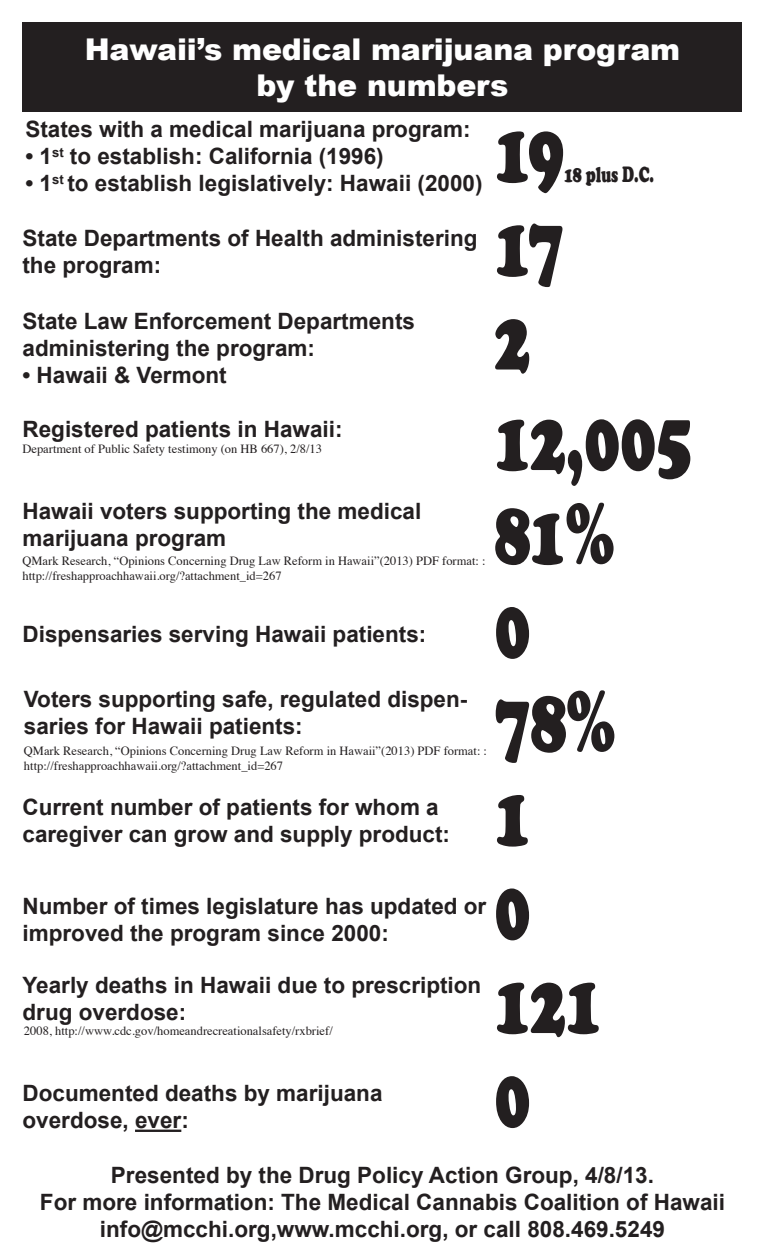
<style>
.page{position:relative;width:765px;height:1260px;background:#fff}
.page>*{position:absolute;margin:0;border:0;box-sizing:border-box;transform-origin:0 0}
.t1{font:900 90px "Cooper";letter-spacing:-.005em;color:#231f20;scale:.67 1}
.t2{font:900 30px "Arial";letter-spacing:-.005em;color:#fff}
.t3{font:700 22.5px/27px "Arial";color:#231f20}
.t4{font:900 22.5px "Cooper";color:#231f20;scale:.67 1}
.t5{font:12.5px/15px "Times";color:#231f20}
</style>
<div class="page">
<div style="left:22px;top:22px;width:720px;height:90px;background:#231f20"></div>
<hr style="left:135px;top:1130px;width:46px;height:2px;background:#231f20">
<p class="t2" style="left:85px;top:28px;width:597px">Hawaii’s medical marijuana program</p>
<p class="t2" style="left:256px;top:64px;width:254px">by the numbers</p>
<p class="t3" style="left:25px;top:116px;width:447px">States with a medical marijuana program:</p>
<p class="t3" style="left:25px;top:143px;width:360px">• 1<sup>st</sup> to establish: California (1996)</p>
<p class="t3" style="left:25px;top:170px;width:459px">• 1<sup>st</sup> to establish legislatively: Hawaii (2000)</p>
<p class="t3" style="left:22px;top:225px;width:457px">State Departments of Health administering the program:</p>
<p class="t3" style="left:22px;top:308px;width:394px">State Law Enforcement Departments</p>
<p class="t3" style="left:22px;top:335px;width:294px">administering the program:</p>
<p class="t3" style="left:22px;top:362px;width:206px">• Hawaii &amp; Vermont</p>
<p class="t1" style="left:495px;top:99px;width:105px">19</p>
<p class="t4" style="left:564px;top:161px;width:136px">18 plus D.C.</p>
<p class="t1" style="left:495px;top:193px;width:105px">17</p>
<p class="t1" style="left:495px;top:287px;width:55px">2</p>
<p class="t3" style="left:22px;top:416px;width:322px">Registered patients in Hawaii:</p>
<p class="t5" style="left:22px;top:440px;width:301px">Department of Public Safety testimony (on HB 667), 2/8/13</p>
<p class="t3" style="left:22px;top:498px;width:400px">Hawaii voters supporting the medical</p>
<p class="t3" style="left:22px;top:525px;width:205px">marijuana program</p>
<p class="t5" style="left:22px;top:552px;width:465px">QMark Research, “Opinions Concerning Drug Law Reform in Hawaii”(2013) PDF format: : http://freshapproachhawaii.org/?attachment_id=267</p>
<p class="t3" style="left:22px;top:622px;width:405px">Dispensaries serving Hawaii patients:</p>
<p class="t1" style="left:495px;top:387px;width:296px">12,005</p>
<p class="t1" style="left:495px;top:481px;width:180px">81%</p>
<p class="t1" style="left:495px;top:575px;width:55px">0</p>
<p class="t3" style="left:24px;top:686px;width:445px">Voters supporting safe, regulated dispen&shy;saries for Hawaii patients:</p>
<p class="t5" style="left:24px;top:742px;width:465px">QMark Research, “Opinions Concerning Drug Law Reform in Hawaii”(2013) PDF format: : http://freshapproachhawaii.org/?attachment_id=267</p>
<p class="t3" style="left:22px;top:794px;width:429px">Current number of patients for whom a caregiver can grow and supply product:</p>
<p class="t1" style="left:495px;top:669px;width:182px">78%</p>
<p class="t1" style="left:495px;top:763px;width:55px">1</p>
<p class="t3" style="left:22px;top:893px;width:465px">Number of times legislature has updated or improved the program since 2000:</p>
<p class="t1" style="left:495px;top:857px;width:55px">0</p>
<p class="t3" style="left:22px;top:973px;width:460px">Yearly deaths in Hawaii due to prescription drug overdose:</p>
<p class="t5" style="left:24px;top:1022px;width:310px">2008, http://www.cdc.gov/homeandrecreationalsafety/rxbrief/</p>
<p class="t1" style="left:495px;top:950px;width:161px">121</p>
<p class="t3" style="left:22px;top:1081px;width:362px">Documented deaths by marijuana</p>
<p class="t3" style="left:22px;top:1108px;width:168px">overdose, ever:</p>
<p class="t1" style="left:495px;top:1044px;width:55px">0</p>
<p class="t3" style="left:111px;top:1162px;width:545px">Presented by the Drug Policy Action Group, 4/8/13.</p>
<p class="t3" style="left:40px;top:1189px;width:687px">For more information: The Medical Cannabis Coalition of Hawaii</p>
<p class="t3" style="left:100px;top:1216px;width:567px">info@mcchi.org,www.mcchi.org, or call 808.469.5249</p>
</div>
